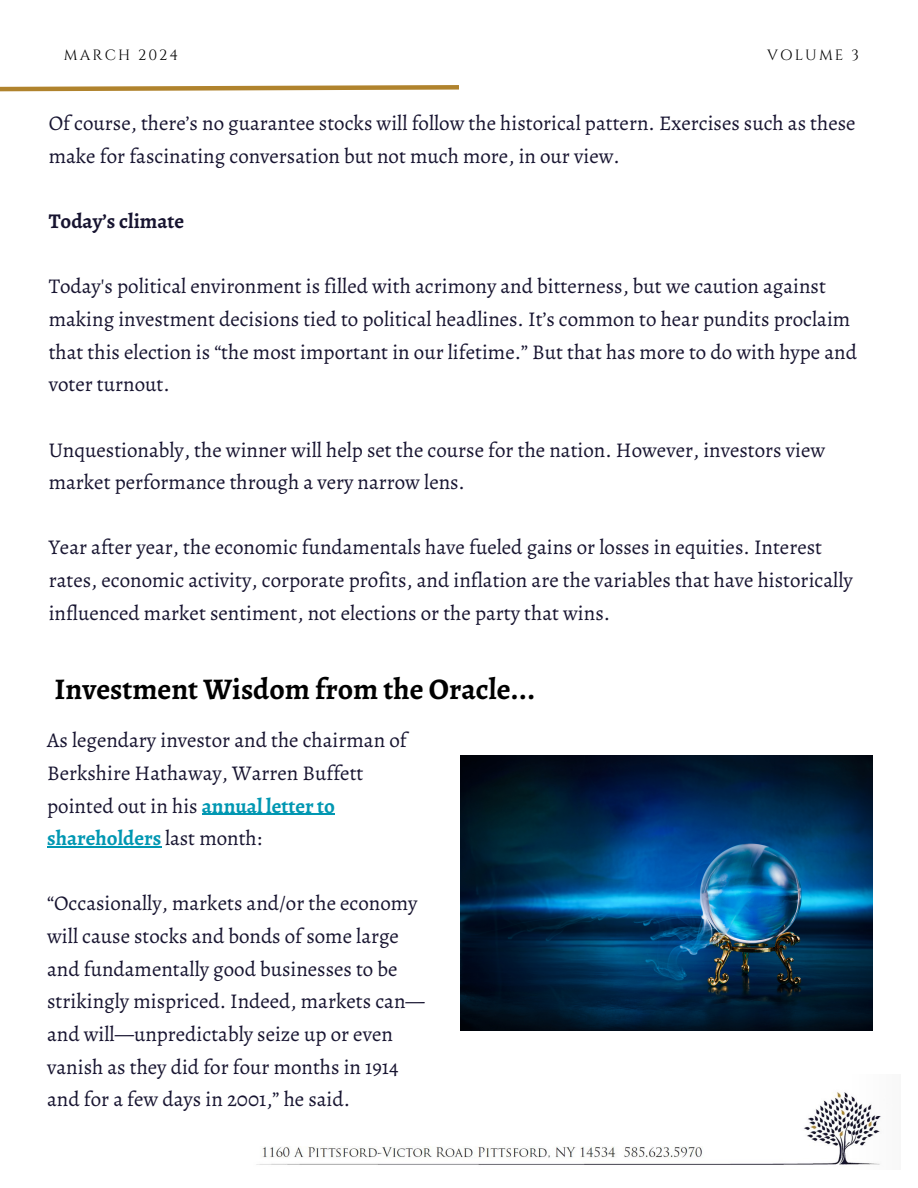
<style>
.page{position:relative;width:918px;height:1188px;background:#fff}
.page>*{position:absolute;margin:0;border:0;box-sizing:border-box;transform-origin:0 0}
.t1{font:700 30px "Alegreya";color:#000}
.t2{font:21px/32.7px "Alegreya";color:#171430}
.t3{font:700 21px "Alegreya";color:#171430}
.t4{font:14.85px "Cinzel";letter-spacing:.14em;color:#000}
.s1{font-weight:700;color:#0097b2}
</style>
<div class="page">
<img style="left:256px;top:1092px;width:625px;height:73px">
<svg style="left:0;top:85px;width:459px;height:7px"></svg>
<img style="left:461px;top:756px;width:411px;height:274px">
<hr style="left:202px;top:814px;width:79px;height:1px;background:#0097b2">
<hr style="left:281px;top:814px;width:54px;height:1px;background:#0097b2">
<hr style="left:47px;top:846px;width:114px;height:1px;background:#0097b2">
<p class="t4" style="left:64px;top:46px;width:116px">MARCH 2024</p>
<p class="t4" style="left:767px;top:46px;width:93px">VOLUME 3</p>
<p class="t2" style="left:49px;top:107px;width:808px">Of course, there’s no guarantee stocks will follow the historical pattern. Exercises such as these make for fascinating conversation but not much more, in our view.</p>
<p class="t3" style="left:49px;top:207px;width:137px">Today’s climate</p>
<p class="t2" style="left:49px;top:270px;width:810px">Today's political environment is filled with acrimony and bitterness, but we caution against making investment decisions tied to political headlines. It’s common to hear pundits proclaim that this election is “the most important in our lifetime.” But that has more to do with hype and voter turnout.</p>
<p class="t2" style="left:49px;top:433px;width:778px">Unquestionably, the winner will help set the course for the nation. However, investors view market performance through a very narrow lens.</p>
<p class="t2" style="left:49px;top:531px;width:806px">Year after year, the economic fundamentals have fueled gains or losses in equities. Interest rates, economic activity, corporate profits, and inflation are the variables that have historically influenced market sentiment, not elections or the party that wins.</p>
<h1 class="t1" style="left:55px;top:669px;width:482px">Investment Wisdom from the Oracle...</h1>
<p class="t2" style="left:47px;top:724px;width:361px">As legendary investor and the chairman of Berkshire Hathaway, Warren Buffett pointed out in his <span class="s1">annual letter to shareholders</span> last month:</p>
<p class="t2" style="left:47px;top:887px;width:379px">“Occasionally, markets and/or the economy will cause stocks and bonds of some large and fundamentally good businesses to be strikingly mispriced. Indeed, markets can— and will—unpredictably seize up or even vanish as they did for four months in 1914 and for a few days in 2001,” he said.</p>
</div>
